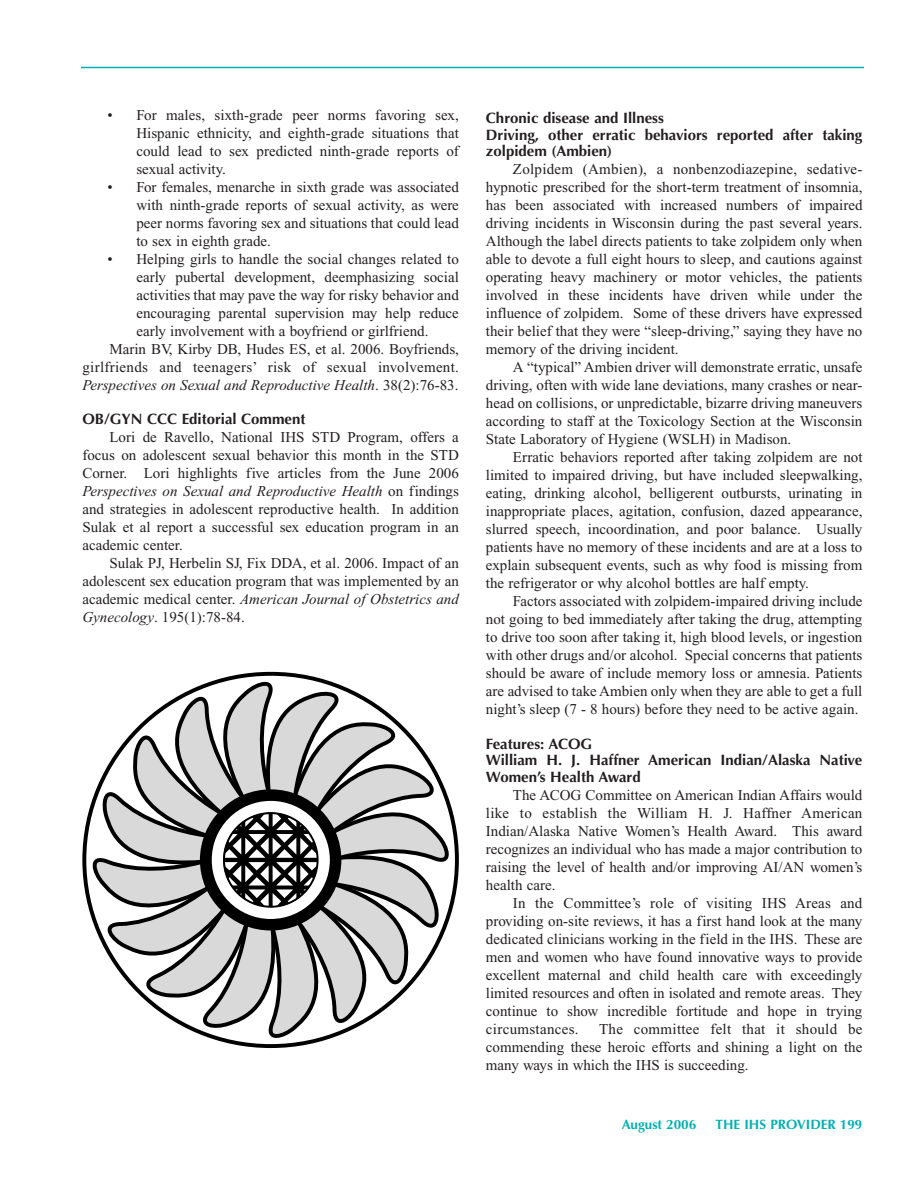
<style>
.page{position:relative;width:918px;height:1188px;background:#fff}
.page>*{position:absolute;margin:0;border:0;box-sizing:border-box;transform-origin:0 0}
.t1{font:15px/18px "Times New Roman";color:#231f20;text-align:justify}
.t2{font:700 15px/16.5px "Optima";color:#231f20}
.t3{font:italic 15px "Times New Roman";color:#231f20}
.t4{font:15px "Times New Roman";letter-spacing:.02em;color:#231f20}
.t5{font:700 13.5px "Optima";color:#00b1b0}
.s1{font-style:normal}
.s2{font-style:italic}
</style>
<div class="page">
<hr style="left:81px;top:67px;width:783px;height:1px;background:#00b1b0">
<svg style="left:88px;top:677px;width:365px;height:365px"></svg>
<div style="left:223px;top:812px;width:96px;height:96px;border:2px solid #000;border-radius:50%"></div>
<p class="t1" style="left:136px;top:107px;width:324px;text-indent:-29px">• For males, sixth-grade peer norms favoring sex, Hispanic ethnicity, and eighth-grade situations that could lead to sex predicted ninth-grade reports of sexual activity.</p>
<p class="t1" style="left:136px;top:179px;width:324px;text-indent:-29px">• For females, menarche in sixth grade was associated with ninth-grade reports of sexual activity, as were peer norms favoring sex and situations that could lead to sex in eighth grade.</p>
<p class="t1" style="left:108px;top:251px;width:353px">• Helping girls to handle the social changes related to</p>
<p class="t1" style="left:136px;top:269px;width:324px">early pubertal development, deemphasizing social</p>
<p class="t1" style="left:136px;top:287px;width:324px">activities that may pave the way for risky behavior and</p>
<p class="t1" style="left:136px;top:305px;width:324px">encouraging parental supervision may help reduce</p>
<p class="t1" style="left:136px;top:323px;width:294px">early involvement with a boyfriend or girlfriend.</p>
<p class="t1" style="left:109px;top:341px;width:351px">Marin BV, Kirby DB, Hudes ES, et al. 2006. Boyfriends,</p>
<p class="t4" style="left:82px;top:361px;width:378px">girlfriends and teenagers’ risk of sexual involvement.</p>
<p class="t3" style="left:82px;top:379px;width:377px">Perspectives on Sexual and Reproductive Health<span class="s1">. 38(2):76-83.</span></p>
<p class="t2" style="left:82px;top:413px;width:224px">OB/GYN CCC Editorial Comment</p>
<p class="t1" style="left:109px;top:430px;width:351px">Lori de Ravello, National IHS STD Program, offers a</p>
<p class="t1" style="left:82px;top:448px;width:378px">focus on adolescent sexual behavior this month in the STD</p>
<p class="t1" style="left:82px;top:466px;width:378px">Corner. Lori highlights five articles from the June 2006</p>
<p class="t3" style="left:82px;top:486px;width:378px">Perspectives on Sexual and Reproductive Health <span class="s1">on findings</span></p>
<p class="t1" style="left:82px;top:502px;width:378px">and strategies in adolescent reproductive health. In addition</p>
<p class="t1" style="left:82px;top:520px;width:378px">Sulak et al report a successful sex education program in an</p>
<p class="t1" style="left:82px;top:538px;width:102px">academic center.</p>
<p class="t1" style="left:109px;top:556px;width:351px">Sulak PJ, Herbelin SJ, Fix DDA, et al. 2006. Impact of an</p>
<p class="t1" style="left:82px;top:574px;width:378px">adolescent sex education program that was implemented by an</p>
<p class="t3" style="left:82px;top:594px;width:378px"><span class="s1">academic medical center.</span> American Journal of Obstetrics and</p>
<p class="t1" style="left:82px;top:610px;width:164px"><span class="s2">Gynecology</span>. 195(1):78-84.</p>
<p class="t2" style="left:486px;top:111px;width:378px">Chronic disease and Illness<br>Driving, other erratic behaviors reported after taking zolpidem (Ambien)</p>
<p class="t4" style="left:513px;top:164px;width:351px">Zolpidem (Ambien), a nonbenzodiazepine, sedative-</p>
<p class="t1" style="left:486px;top:180px;width:378px">hypnotic prescribed for the short-term treatment of insomnia,</p>
<p class="t1" style="left:486px;top:198px;width:378px">has been associated with increased numbers of impaired</p>
<p class="t1" style="left:486px;top:216px;width:378px">driving incidents in Wisconsin during the past several years.</p>
<p class="t1" style="left:486px;top:234px;width:378px">Although the label directs patients to take zolpidem only when</p>
<p class="t1" style="left:486px;top:252px;width:378px">able to devote a full eight hours to sleep, and cautions against</p>
<p class="t1" style="left:486px;top:270px;width:378px">operating heavy machinery or motor vehicles, the patients</p>
<p class="t1" style="left:486px;top:288px;width:378px">involved in these incidents have driven while under the</p>
<p class="t1" style="left:486px;top:306px;width:378px">influence of zolpidem. Some of these drivers have expressed</p>
<p class="t1" style="left:486px;top:324px;width:378px">their belief that they were “sleep-driving,” saying they have no</p>
<p class="t1" style="left:486px;top:342px;width:194px">memory of the driving incident.</p>
<p class="t1" style="left:513px;top:360px;width:351px">A “typical” Ambien driver will demonstrate erratic, unsafe</p>
<p class="t1" style="left:486px;top:378px;width:378px">driving, often with wide lane deviations, many crashes or near-</p>
<p class="t1" style="left:486px;top:396px;width:378px">head on collisions, or unpredictable, bizarre driving maneuvers</p>
<p class="t1" style="left:486px;top:414px;width:378px">according to staff at the Toxicology Section at the Wisconsin</p>
<p class="t1" style="left:486px;top:432px;width:307px">State Laboratory of Hygiene (WSLH) in Madison.</p>
<p class="t1" style="left:513px;top:450px;width:351px">Erratic behaviors reported after taking zolpidem are not</p>
<p class="t1" style="left:486px;top:468px;width:378px">limited to impaired driving, but have included sleepwalking,</p>
<p class="t1" style="left:486px;top:486px;width:378px">eating, drinking alcohol, belligerent outbursts, urinating in</p>
<p class="t1" style="left:486px;top:504px;width:378px">inappropriate places, agitation, confusion, dazed appearance,</p>
<p class="t1" style="left:486px;top:522px;width:378px">slurred speech, incoordination, and poor balance. Usually</p>
<p class="t1" style="left:486px;top:540px;width:378px">patients have no memory of these incidents and are at a loss to</p>
<p class="t1" style="left:486px;top:558px;width:378px">explain subsequent events, such as why food is missing from</p>
<p class="t1" style="left:486px;top:576px;width:324px">the refrigerator or why alcohol bottles are half empty.</p>
<p class="t1" style="left:513px;top:594px;width:351px">Factors associated with zolpidem-impaired driving include</p>
<p class="t1" style="left:486px;top:612px;width:378px">not going to bed immediately after taking the drug, attempting</p>
<p class="t1" style="left:486px;top:630px;width:378px">to drive too soon after taking it, high blood levels, or ingestion</p>
<p class="t1" style="left:486px;top:648px;width:378px">with other drugs and/or alcohol. Special concerns that patients</p>
<p class="t1" style="left:486px;top:666px;width:378px">should be aware of include memory loss or amnesia. Patients</p>
<p class="t1" style="left:486px;top:684px;width:378px">are advised to take Ambien only when they are able to get a full</p>
<p class="t1" style="left:486px;top:702px;width:374px">night’s sleep (7 - 8 hours) before they need to be active again.</p>
<p class="t2" style="left:486px;top:737px;width:378px">Features: ACOG<br>William H. J. Haffner American Indian/Alaska Native<br>Women’s Health Award</p>
<p class="t1" style="left:513px;top:787px;width:351px">The ACOG Committee on American Indian Affairs would</p>
<p class="t4" style="left:486px;top:807px;width:378px">like to establish the William H. J. Haffner American</p>
<p class="t1" style="left:486px;top:823px;width:378px">Indian/Alaska Native Women’s Health Award. This award</p>
<p class="t1" style="left:486px;top:841px;width:378px">recognizes an individual who has made a major contribution to</p>
<p class="t1" style="left:486px;top:859px;width:378px">raising the level of health and/or improving AI/AN women’s</p>
<p class="t1" style="left:486px;top:877px;width:71px">health care.</p>
<p class="t1" style="left:513px;top:895px;width:351px">In the Committee’s role of visiting IHS Areas and</p>
<p class="t1" style="left:486px;top:913px;width:378px">providing on-site reviews, it has a first hand look at the many</p>
<p class="t1" style="left:486px;top:931px;width:378px">dedicated clinicians working in the field in the IHS. These are</p>
<p class="t1" style="left:486px;top:949px;width:378px">men and women who have found innovative ways to provide</p>
<p class="t1" style="left:486px;top:967px;width:378px">excellent maternal and child health care with exceedingly</p>
<p class="t1" style="left:486px;top:985px;width:378px">limited resources and often in isolated and remote areas. They</p>
<p class="t1" style="left:486px;top:1003px;width:378px">continue to show incredible fortitude and hope in trying</p>
<p class="t4" style="left:486px;top:1023px;width:94px">circumstances.</p>
<p class="t1" style="left:486px;top:1021px;width:378px;text-indent:113px">The committee felt that it should be commending these heroic efforts and shining a light on the many ways in which the IHS is succeeding.</p>
<p class="t5" style="left:622px;top:1119px;width:76px">August 2006</p>
<p class="t5" style="left:716px;top:1119px;width:148px">THE IHS PROVIDER 199</p>
</div>
